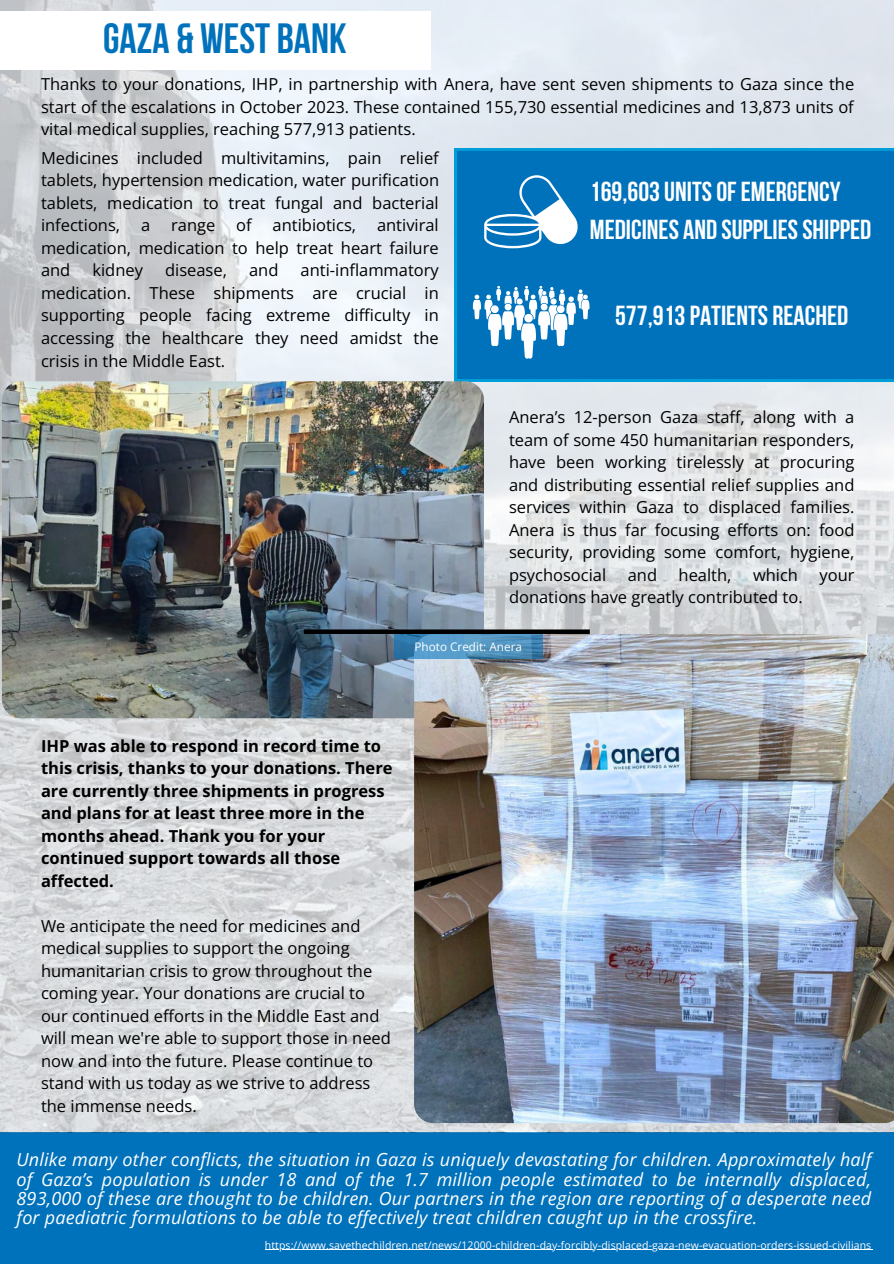
<style>
.page{position:relative;width:894px;height:1264px;background:#fff}
.page>*{position:absolute;margin:0;border:0;box-sizing:border-box;transform-origin:0 0}
.t1{font:700 42.15px "Bebas Neue";color:#0071bb}
.t2{font:700 27.45px "Bebas Neue";color:#fefeff}
.t3{font:700 27.3px/37.7px "Bebas Neue";color:#fefeff}
.t4{font:italic 18px/19.2px "Open Sans";letter-spacing:.01em;color:#fff;text-align:justify}
.t5{font:16.5px/22.5px "Open Sans";color:#000;text-align:justify}
.t6{font:700 16.5px/22.5px "Open Sans";color:#000}
.t7{font:11.7px "Open Sans";color:#fff}
.t8{font:10.5px "Open Sans";letter-spacing:.01em;color:#fff}
</style>
<div class="page">
<div style="left:0;top:1131px;width:893px;height:132px;background:#0071bb"></div>
<img style="left:0;top:0;width:893px;height:1132px">
<div style="left:454px;top:149px;width:439px;height:232px;background:#0071bb"></div>
<svg style="left:484px;top:175px;width:94px;height:73px"></svg>
<svg style="left:472px;top:286px;width:117px;height:73px"></svg>
<img style="left:2px;top:381px;width:481px;height:337px;border-radius:19px">
<div style="left:0;top:11px;width:430px;height:58px;background:#fff"></div>
<img style="left:414px;top:634px;width:479px;height:489px">
<hr style="left:265px;top:1249px;width:607px;height:1px;background:#fff">
<svg style="left:394px;top:634px;width:148px;height:25px;background:#4b90bd"></svg>
<div style="left:304px;top:629px;width:285px;height:5px;background:#000"></div>
<p class="t1" style="left:103px;top:22px;width:245px">GAZA &amp; WEST BANK</p>
<p class="t5" style="left:41px;top:73px;width:814px">Thanks to your donations, IHP, in partnership with Anera, have sent seven shipments to Gaza since the start of the escalations in October 2023. These contained 155,730 essential medicines and 13,873 units of vital medical supplies, reaching 577,913 patients.</p>
<h2 class="t5" style="left:41px;top:146px;width:399px">Medicines included multivitamins, pain relief tablets, hypertension medication, water purification tablets, medication to treat fungal and bacterial infections,</h2>
<h4 class="t3" style="left:589px;top:175px;width:283px">169,603 UNITS OF EMERGENCY<br>MEDICINES AND SUPPLIES SHIPPED</h4>
<h2 class="t5" style="left:141px;top:214px;width:11px">a</h2>
<h2 class="t5" style="left:171px;top:214px;width:46px">range</h2>
<h2 class="t5" style="left:236px;top:214px;width:17px">of</h2>
<h2 class="t5" style="left:272px;top:214px;width:85px">antibiotics,</h2>
<h2 class="t5" style="left:41px;top:214px;width:399px;text-indent:336px">antiviral medication, medication to help treat heart failure and</h2>
<h2 class="t5" style="left:41px;top:259px;width:399px;text-indent:259px">anti-inflammatory medication. These shipments are crucial in supporting people facing extreme difficulty in accessing the healthcare they need amidst the crisis in the Middle East.</h2>
<h2 class="t5" style="left:92px;top:259px;width:52px">kidney</h2>
<h2 class="t5" style="left:165px;top:259px;width:63px">disease,</h2>
<h2 class="t5" style="left:249px;top:259px;width:31px">and</h2>
<h4 class="t2" style="left:615px;top:304px;width:235px">577,913 PATIENTS REACHED</h4>
<h2 class="t5" style="left:509px;top:405px;width:347px">Anera’s 12-person Gaza staff, along with a team of some 450 humanitarian responders, have been working tirelessly at procuring and distributing essential relief supplies and services within Gaza to displaced families.<br>Anera is thus far focusing efforts on: food security, providing some comfort, hygiene, psychosocial</h2>
<h2 class="t5" style="left:627px;top:563px;width:31px">and</h2>
<h2 class="t5" style="left:678px;top:563px;width:54px">health,</h2>
<h2 class="t5" style="left:752px;top:563px;width:47px">which</h2>
<h2 class="t5" style="left:819px;top:563px;width:36px">your</h2>
<h2 class="t5" style="left:509px;top:585px;width:295px">donations have greatly contributed to.</h2>
<h4 class="t7" style="left:414px;top:638px;width:109px">Photo Credit: Anera</h4>
<h4 class="t6" style="left:41px;top:734px;width:353px">IHP was able to respond in record time to this crisis, thanks to your donations. There are currently three shipments in progress and plans for at least three more in the months ahead. Thank you for your continued support towards all those affected.</h4>
<p class="t5" style="left:41px;top:914px;width:351px;text-align:left">We anticipate the need for medicines and medical supplies to support the ongoing humanitarian crisis to grow throughout the coming year. Your donations are crucial to our continued efforts in the Middle East and will mean we're able to support those in need now and into the future. Please continue to stand with us today as we strive to address the immense needs.</p>
<h5 class="t4" style="left:17px;top:1149px;width:856px">Unlike many other conflicts, the situation in Gaza is uniquely devastating for children. Approximately half of Gaza’s population is under 18 and of the 1.7 million people estimated to be internally displaced, 893,000 of these are thought to be children. Our partners in the region are reporting of a desperate need for paediatric formulations to be able to effectively treat children caught up in the crossfire.</h5>
<h3 class="t8" style="left:265px;top:1237px;width:607px">https://www.savethechildren.net/news/12000-children-day-forcibly-displaced-gaza-new-evacuation-orders-issued-civilians</h3>
</div>
